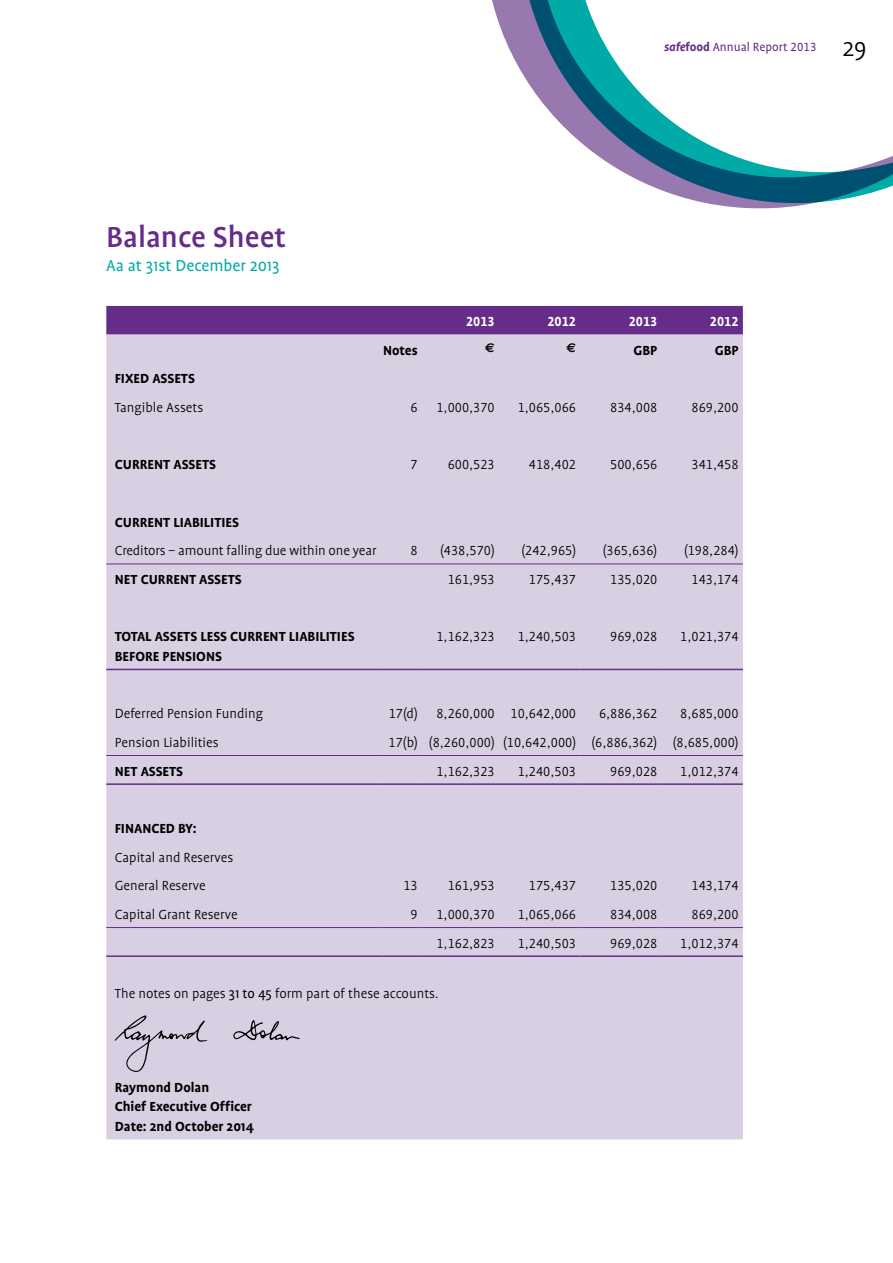
<style>
.page{position:relative;width:893px;height:1263px;background:#fff}
.page>*{position:absolute;margin:0;border:0;box-sizing:border-box;transform-origin:0 0}
.t1{font:500 33px "Profile";color:#652d89}
.t2{font:18px "Profile";color:#00aaa6}
.t3{font:300 15px "Profile NO";color:#000}
.t4{font:300 15px/28.7px "Profile";color:#000}
.t5{font:700 15px/19.5px "Profile";color:#000}
.t6{font:700 15px "Profile NO";color:#fff}
.t7{font:13.5px "Profile";color:#652d89}
.t8{font:700 12.75px "Euro Sans";color:#000}
.s1{font-weight:700;font-style:italic}
.s2{font-weight:700}
.s3{font-family:"Profile NO"}
.s4{font-weight:300;font-size:27px;color:#000}
.s5{font-family:"Profile"}
.s6{font-weight:400}
</style>
<div class="page">
<svg style="left:492px;top:0;width:401px;height:209px"></svg>
<div style="left:106px;top:306px;width:637px;height:29px;background:#652d89"></div>
<div style="left:106px;top:335px;width:637px;height:804px;background:#d9cfe3"></div>
<hr style="left:106px;top:955px;width:277px;height:2px;background:#652d89">
<hr style="left:383px;top:955px;width:35px;height:2px;background:#652d89">
<hr style="left:418px;top:955px;width:81px;height:2px;background:#652d89">
<hr style="left:499px;top:955px;width:81px;height:2px;background:#652d89">
<hr style="left:580px;top:955px;width:82px;height:2px;background:#652d89">
<hr style="left:662px;top:955px;width:81px;height:2px;background:#652d89">
<hr style="left:106px;top:927px;width:277px;height:1px;background:#652d89">
<hr style="left:383px;top:927px;width:35px;height:1px;background:#652d89">
<hr style="left:418px;top:927px;width:81px;height:1px;background:#652d89">
<hr style="left:499px;top:927px;width:81px;height:1px;background:#652d89">
<hr style="left:580px;top:927px;width:82px;height:1px;background:#652d89">
<hr style="left:662px;top:927px;width:81px;height:1px;background:#652d89">
<hr style="left:106px;top:755px;width:277px;height:1px;background:#652d89">
<hr style="left:383px;top:755px;width:35px;height:1px;background:#652d89">
<hr style="left:418px;top:755px;width:81px;height:1px;background:#652d89">
<hr style="left:499px;top:755px;width:81px;height:1px;background:#652d89">
<hr style="left:580px;top:755px;width:82px;height:1px;background:#652d89">
<hr style="left:662px;top:755px;width:81px;height:1px;background:#652d89">
<hr style="left:106px;top:783px;width:277px;height:2px;background:#652d89">
<hr style="left:383px;top:783px;width:35px;height:2px;background:#652d89">
<hr style="left:418px;top:783px;width:81px;height:2px;background:#652d89">
<hr style="left:499px;top:783px;width:81px;height:2px;background:#652d89">
<hr style="left:580px;top:783px;width:82px;height:2px;background:#652d89">
<hr style="left:662px;top:783px;width:81px;height:2px;background:#652d89">
<hr style="left:106px;top:669px;width:277px;height:1px;background:#652d89">
<hr style="left:383px;top:669px;width:35px;height:1px;background:#652d89">
<hr style="left:418px;top:669px;width:81px;height:1px;background:#652d89">
<hr style="left:499px;top:669px;width:81px;height:1px;background:#652d89">
<hr style="left:580px;top:669px;width:82px;height:1px;background:#652d89">
<hr style="left:662px;top:669px;width:81px;height:1px;background:#652d89">
<hr style="left:106px;top:564px;width:277px;height:1px;background:#652d89">
<hr style="left:383px;top:564px;width:35px;height:1px;background:#652d89">
<hr style="left:418px;top:564px;width:81px;height:1px;background:#652d89">
<hr style="left:499px;top:564px;width:81px;height:1px;background:#652d89">
<hr style="left:580px;top:564px;width:82px;height:1px;background:#652d89">
<hr style="left:662px;top:564px;width:81px;height:1px;background:#652d89">
<svg style="left:115px;top:1015px;width:92px;height:57px;background:#c7bdd0"></svg>
<svg style="left:233px;top:1020px;width:67px;height:21px"></svg>
<h1 class="t1" style="left:106px;top:219px;width:181px">Balance Sheet</h1>
<p class="t2" style="left:106px;top:256px;width:175px">Aa at 31st December 2013</p>
<p class="t7" style="left:664px;top:40px;width:204px"><span class="s1">safe</span><span class="s2">FOOD</span> Annual Report <span class="s3">2013</span> <span class="s4">29</span></p>
<p class="t6" style="left:466px;top:314px;width:30px">2013</p>
<p class="t6" style="left:547px;top:314px;width:30px">2012</p>
<p class="t6" style="left:629px;top:314px;width:30px">2013</p>
<p class="t6" style="left:710px;top:314px;width:30px">2012</p>
<p class="t5" style="left:383px;top:340px;width:36px">NOTES</p>
<p class="t8" style="left:485px;top:340px;width:11px">€</p>
<p class="t8" style="left:566px;top:340px;width:11px">€</p>
<p class="t5" style="left:634px;top:340px;width:25px">GBP</p>
<p class="t5" style="left:715px;top:340px;width:25px">GBP</p>
<p class="t5" style="left:115px;top:369px;width:54px">FIXED ASSETS</p>
<p class="t4" style="left:115px;top:393px;width:90px">Tangible Assets</p>
<p class="t3" style="left:411px;top:400px;width:86px">6 1,000,370</p>
<p class="t3" style="left:518px;top:400px;width:60px">1,065,066</p>
<p class="t3" style="left:610px;top:400px;width:49px">834,008</p>
<p class="t3" style="left:691px;top:400px;width:49px">869,200</p>
<p class="t5" style="left:115px;top:455px;width:17px">CURRENT</p>
<p class="t5" style="left:173px;top:455px;width:16px">ASSETS</p>
<p class="t3" style="left:411px;top:458px;width:9px">7</p>
<p class="t3" style="left:448px;top:458px;width:49px">600,523</p>
<p class="t3" style="left:529px;top:458px;width:49px">418,402</p>
<p class="t3" style="left:610px;top:458px;width:49px">500,656</p>
<p class="t3" style="left:691px;top:458px;width:49px">341,458</p>
<p class="t5" style="left:115px;top:512px;width:17px">CURRENT</p>
<p class="t5" style="left:173px;top:512px;width:14px">LIABILITIES</p>
<p class="t4" style="left:115px;top:537px;width:263px">Creditors – amount falling due within one year</p>
<p class="t3" style="left:411px;top:544px;width:9px">8</p>
<p class="t3" style="left:440px;top:544px;width:56px">(438,570)</p>
<p class="t3" style="left:521px;top:544px;width:56px">(242,965)</p>
<p class="t3" style="left:603px;top:544px;width:56px">(365,636)</p>
<p class="t3" style="left:684px;top:544px;width:56px">(198,284)</p>
<p class="t5" style="left:115px;top:570px;width:43px">NET CURRENT</p>
<p class="t5" style="left:199px;top:570px;width:16px">ASSETS</p>
<p class="t3" style="left:448px;top:572px;width:49px">161,953</p>
<p class="t3" style="left:529px;top:572px;width:49px">175,437</p>
<p class="t3" style="left:610px;top:572px;width:49px">135,020</p>
<p class="t3" style="left:691px;top:572px;width:49px">143,174</p>
<p class="t5" style="left:115px;top:627px;width:16px">TOTAL</p>
<p class="t5" style="left:155px;top:627px;width:16px">ASSETS</p>
<p class="t5" style="left:200px;top:627px;width:8px">LESS</p>
<p class="t5" style="left:230px;top:627px;width:17px">CURRENT</p>
<p class="t5" style="left:289px;top:627px;width:14px">LIABILITIES</p>
<p class="t5" style="left:115px;top:647px;width:9px">BEFORE</p>
<p class="t5" style="left:163px;top:647px;width:16px">PENSIONS</p>
<p class="t3" style="left:436px;top:630px;width:60px">1,162,323</p>
<p class="t3" style="left:518px;top:630px;width:60px">1,240,503</p>
<p class="t3" style="left:610px;top:630px;width:49px">969,028</p>
<p class="t3" style="left:680px;top:630px;width:60px">1,021,374</p>
<p class="t4" style="left:115px;top:699px;width:150px">Deferred Pension Funding</p>
<p class="t3" style="left:389px;top:707px;width:189px">17<span class="s5">(d)</span> 8,260,000 10,642,000</p>
<p class="t3" style="left:599px;top:707px;width:60px">6,886,362</p>
<p class="t3" style="left:680px;top:707px;width:60px">8,685,000</p>
<p class="t4" style="left:115px;top:728px;width:105px">Pension Liabilities</p>
<p class="t3" style="left:389px;top:735px;width:351px">17<span class="s5">(b)</span> (8,260,000) (10,642,000) (6,886,362) (8,685,000)</p>
<p class="t5" style="left:115px;top:761px;width:42px">NET ASSETS</p>
<p class="t3" style="left:436px;top:764px;width:60px">1,162,323</p>
<p class="t3" style="left:518px;top:764px;width:60px">1,240,503</p>
<p class="t3" style="left:610px;top:764px;width:49px">969,028</p>
<p class="t3" style="left:680px;top:764px;width:60px">1,012,374</p>
<p class="t5" style="left:115px;top:819px;width:15px">FINANCED</p>
<p class="t5" style="left:178px;top:819px;width:20px">BY:</p>
<p class="t4" style="left:115px;top:843px;width:120px">Capital and Reserves<br>General Reserve</p>
<p class="t3" style="left:403px;top:879px;width:16px">13</p>
<p class="t3" style="left:448px;top:879px;width:49px">161,953</p>
<p class="t3" style="left:529px;top:879px;width:49px">175,437</p>
<p class="t3" style="left:610px;top:879px;width:49px">135,020</p>
<p class="t3" style="left:691px;top:879px;width:49px">143,174</p>
<p class="t4" style="left:115px;top:900px;width:125px">Capital Grant Reserve</p>
<p class="t3" style="left:411px;top:907px;width:86px">9 1,000,370</p>
<p class="t3" style="left:518px;top:907px;width:60px">1,065,066</p>
<p class="t3" style="left:610px;top:907px;width:49px">834,008</p>
<p class="t3" style="left:691px;top:907px;width:49px">869,200</p>
<p class="t3" style="left:436px;top:936px;width:60px">1,162,823</p>
<p class="t3" style="left:518px;top:936px;width:60px">1,240,503</p>
<p class="t3" style="left:610px;top:936px;width:49px">969,028</p>
<p class="t3" style="left:680px;top:936px;width:60px">1,012,374</p>
<p class="t4" style="left:115px;top:979px;width:325px">The notes on pages <span class="s6">31 to 45</span> form part of these accounts.</p>
<p class="t5" style="left:115px;top:1077px;width:141px">RAYMOND DOLAN<br>CHIEF EXECUTIVE OFFICER<br>DATE: 2ND OCTOBER 2014</p>
</div>
